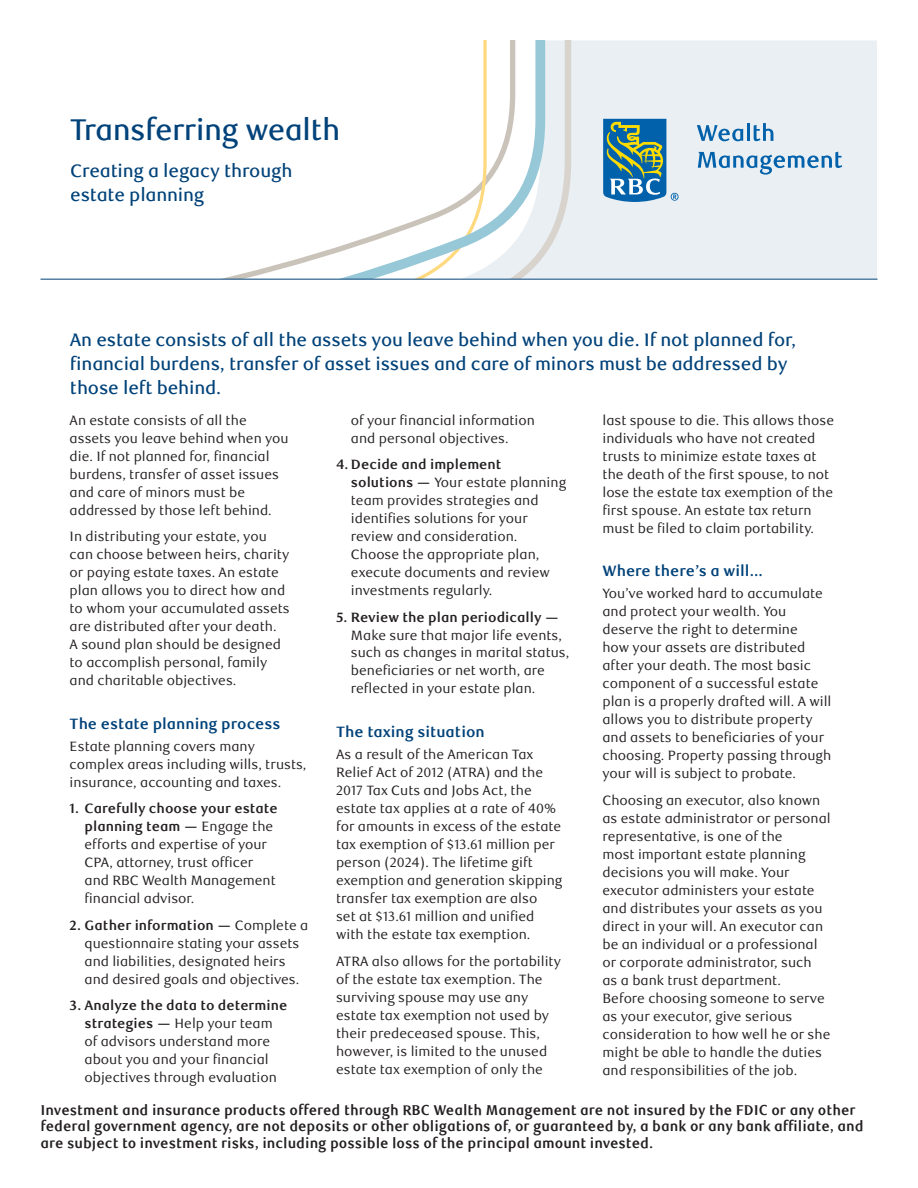
<style>
.page{position:relative;width:918px;height:1188px;background:#fff}
.page>*{position:absolute;margin:0;border:0;box-sizing:border-box;transform-origin:0 0}
.t1{font:500 30px "RBC Display";color:#004279}
.t2{font:500 18px/24px "RBC Text";letter-spacing:-.01em;color:#004279}
.t3{font:700 15px "RBC Text";color:#004279}
.t4{font:700 14.25px/16.5px "RBC Text Cond";color:#231f20}
.t5{font:13.5px/18px "RBC Text";color:#231f20}
.t6{font:700 13.5px "RBC Text";color:#231f20}
.s1{font-weight:700}
</style>
<div class="page">
<div style="left:571px;top:40px;width:306px;height:239px;background:#e9eff3"></div>
<svg style="left:545px;top:40px;width:26px;height:239px;background:#e4e8ea"></svg>
<svg style="left:40px;top:40px;width:505px;height:239px"></svg>
<svg style="left:603px;top:119px;width:76px;height:83px;background:#5f96a2"></svg>
<svg style="left:697px;top:125px;width:46px;height:16px"></svg>
<hr style="left:747px;top:123px;width:3px;height:18px;background:#0161aa">
<svg style="left:754px;top:123px;width:19px;height:18px"></svg>
<svg style="left:698px;top:152px;width:144px;height:23px;background:#a8c7de"></svg>
<hr style="left:40px;top:279px;width:838px;height:1px;background:#004279">
<h1 class="t1" style="left:70px;top:113px;width:271px">Transferring wealth</h1>
<h2 class="t2" style="left:70px;top:159px;width:224px">Creating a legacy through estate planning</h2>
<h2 class="t2" style="left:70px;top:328px;width:728px">An estate consists of all the assets you leave behind when you die. If not planned for, financial burdens, transfer of asset issues and care of minors must be addressed by those left behind.</h2>
<p class="t5" style="left:70px;top:411px;width:221px">An estate consists of all the assets you leave behind when you die. If not planned for, financial burdens, transfer of asset issues and care of minors must be addressed by those left behind.</p>
<p class="t5" style="left:70px;top:528px;width:222px">In distributing your estate, you can choose between heirs, charity or paying estate taxes. An estate plan allows you to direct how and to whom your accumulated assets are distributed after your death.<br>A sound plan should be designed to accomplish personal, family and charitable objectives.</p>
<p class="t3" style="left:70px;top:715px;width:212px">The estate planning process</p>
<p class="t5" style="left:70px;top:738px;width:238px">Estate planning covers many complex areas including wills, trusts, insurance, accounting and taxes.</p>
<p class="t5" style="left:85px;top:800px;width:195px;text-indent:-15px"><span class="s1">1. Carefully choose your estate planning team —</span> Engage the efforts and expertise of your<br>CPA, attorney, trust officer and RBC Wealth Management financial advisor.</p>
<p class="t5" style="left:70px;top:916px;width:240px;text-align:center"><span class="s1">2. Gather information —</span> Complete a questionnaire stating your assets and liabilities, designated heirs<br>and desired goals and objectives.</p>
<p class="t5" style="left:70px;top:997px;width:219px;text-align:center"><span class="s1">3. Analyze the data to determine strategies —</span> Help your team<br>of advisors understand more about you and your financial objectives through evaluation</p>
<p class="t5" style="left:351px;top:411px;width:185px">of your financial information and personal objectives.</p>
<p class="t5" style="left:351px;top:456px;width:217px;text-indent:-15px"><span class="s1">4. Decide and implement solutions —</span> Your estate planning team provides strategies and identifies solutions for your review and consideration.<br>Choose the appropriate plan, execute documents and review investments regularly.</p>
<p class="t6" style="left:336px;top:609px;width:225px">5. Review the plan periodically —</p>
<p class="t5" style="left:351px;top:626px;width:220px">Make sure that major life events, such as changes in marital status, beneficiaries or net worth, are reflected in your estate plan.</p>
<p class="t3" style="left:336px;top:723px;width:150px">The taxing situation</p>
<p class="t5" style="left:336px;top:746px;width:228px">As a result of the American Tax<br>Relief Act of 2012 (ATRA) and the<br>2017 Tax Cuts and Jobs Act, the estate tax applies at a rate of 40% for amounts in excess of the estate tax exemption of $13.61 million per person (2024). The lifetime gift exemption and generation skipping transfer tax exemption are also<br>set at $13.61 million and unified with the estate tax exemption.</p>
<p class="t5" style="left:336px;top:952px;width:227px">ATRA also allows for the portability of the estate tax exemption. The surviving spouse may use any estate tax exemption not used by their predeceased spouse. This, however, is limited to the unused estate tax exemption of only the</p>
<p class="t5" style="left:602px;top:411px;width:233px">last spouse to die. This allows those individuals who have not created trusts to minimize estate taxes at the death of the first spouse, to not lose the estate tax exemption of the first spouse. An estate tax return must be filed to claim portability.</p>
<p class="t3" style="left:602px;top:562px;width:162px">Where there’s a will...</p>
<p class="t5" style="left:602px;top:585px;width:231px">You’ve worked hard to accumulate and protect your wealth. You deserve the right to determine<br>how your assets are distributed after your death. The most basic component of a successful estate plan is a properly drafted will. A will allows you to distribute property and assets to beneficiaries of your choosing. Property passing through your will is subject to probate.</p>
<p class="t5" style="left:602px;top:791px;width:230px">Choosing an executor, also known as estate administrator or personal representative, is one of the<br>most important estate planning decisions you will make. Your executor administers your estate and distributes your assets as you direct in your will. An executor can be an individual or a professional or corporate administrator, such<br>as a bank trust department.<br>Before choosing someone to serve as your executor, give serious consideration to how well he or she might be able to handle the duties and responsibilities of the job.</p>
<p class="t4" style="left:40px;top:1102px;width:825px">Investment and insurance products offered through RBC Wealth Management are not insured by the FDIC or any other federal government agency, are not deposits or other obligations of, or guaranteed by, a bank or any bank affiliate, and are subject to investment risks, including possible loss of the principal amount invested.</p>
</div>
